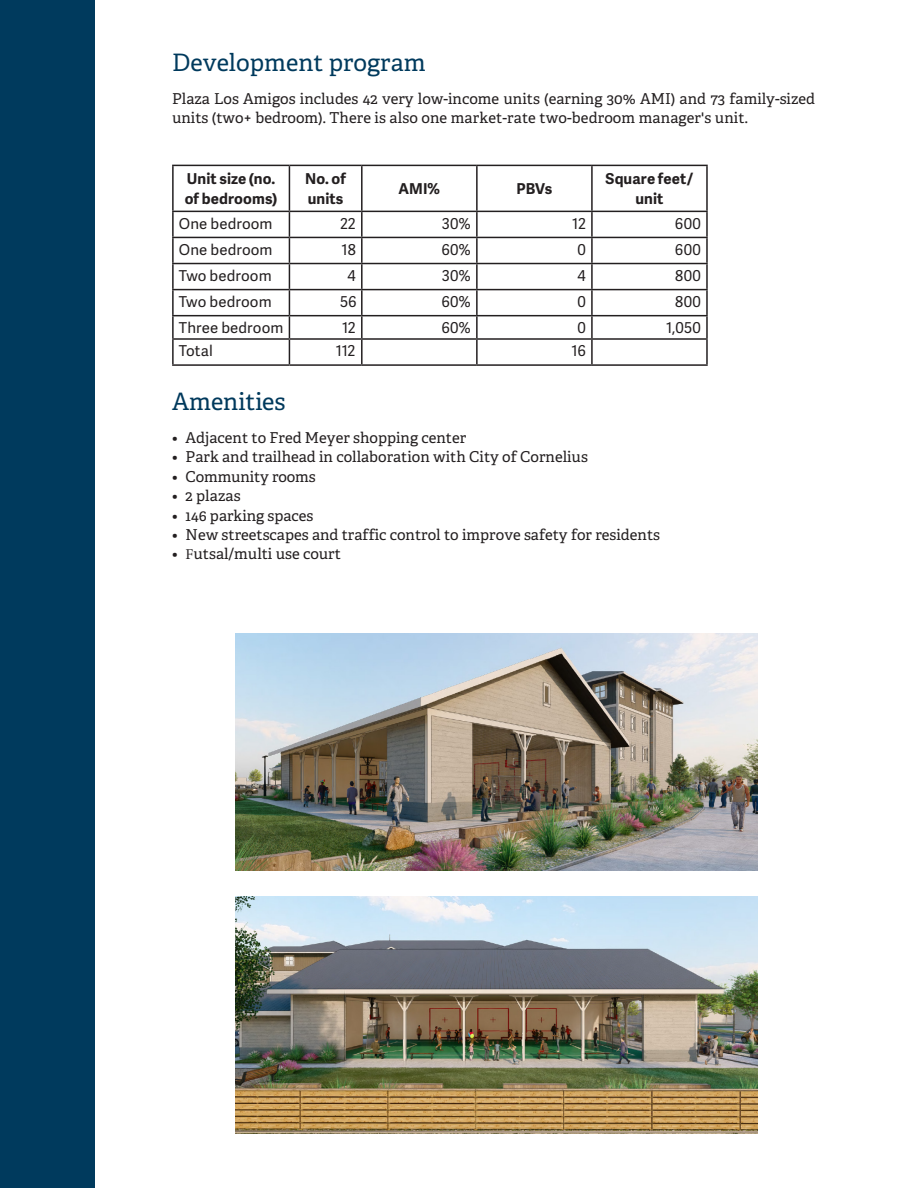
<style>
.page{position:relative;width:918px;height:1188px;background:#fff}
.page>*{position:absolute;margin:0;border:0;box-sizing:border-box;transform-origin:0 0}
.Body_text_-_A{font:24px "Adelle PE";color:#003a5d}
.Headers{font:24px "Adelle PE";color:#00395c}
.Body_text_-_A-2{font:15px/19.4px "Adelle PE";color:#231f20}
.Body_text_-_B_Sans{font:15px "Adelle Sans";letter-spacing:.01em;color:#231f20}
.Body_text_-_B_Sans-2{font:700 15px/19.5px "Adelle Sans";letter-spacing:.01em;color:#231f20}
.s1{font-family:"Adelle"}
.s2{font-family:"Minion Pro"}
</style>
<div class="page">
<div style="left:0;top:0;width:94px;height:1188px;background:#003a5d"></div>
<hr style="left:172px;top:165px;width:117px;height:1px;background:#231f20">
<hr style="left:172px;top:166px;width:2px;height:45px;background:#231f20">
<hr style="left:289px;top:165px;width:73px;height:1px;background:#231f20">
<hr style="left:289px;top:166px;width:1px;height:45px;background:#231f20">
<hr style="left:362px;top:165px;width:115px;height:1px;background:#231f20">
<hr style="left:361px;top:166px;width:2px;height:45px;background:#231f20">
<hr style="left:477px;top:165px;width:115px;height:1px;background:#231f20">
<hr style="left:476px;top:166px;width:2px;height:45px;background:#231f20">
<hr style="left:592px;top:165px;width:116px;height:1px;background:#231f20">
<hr style="left:591px;top:166px;width:2px;height:45px;background:#231f20">
<hr style="left:706px;top:166px;width:2px;height:45px;background:#231f20">
<hr style="left:172px;top:211px;width:117px;height:1px;background:#231f20">
<hr style="left:172px;top:212px;width:2px;height:25px;background:#231f20">
<hr style="left:289px;top:211px;width:73px;height:1px;background:#231f20">
<hr style="left:362px;top:211px;width:115px;height:1px;background:#231f20">
<hr style="left:361px;top:212px;width:2px;height:25px;background:#231f20">
<hr style="left:477px;top:211px;width:115px;height:1px;background:#231f20">
<hr style="left:476px;top:212px;width:2px;height:25px;background:#231f20">
<hr style="left:592px;top:211px;width:116px;height:1px;background:#231f20">
<hr style="left:591px;top:212px;width:2px;height:25px;background:#231f20">
<hr style="left:706px;top:212px;width:2px;height:25px;background:#231f20">
<hr style="left:172px;top:237px;width:117px;height:1px;background:#231f20">
<hr style="left:172px;top:238px;width:2px;height:25px;background:#231f20">
<hr style="left:289px;top:237px;width:73px;height:1px;background:#231f20">
<hr style="left:362px;top:237px;width:115px;height:1px;background:#231f20">
<hr style="left:361px;top:238px;width:2px;height:25px;background:#231f20">
<hr style="left:477px;top:237px;width:115px;height:1px;background:#231f20">
<hr style="left:476px;top:238px;width:2px;height:25px;background:#231f20">
<hr style="left:592px;top:237px;width:116px;height:1px;background:#231f20">
<hr style="left:591px;top:238px;width:2px;height:25px;background:#231f20">
<hr style="left:706px;top:238px;width:2px;height:25px;background:#231f20">
<hr style="left:172px;top:263px;width:117px;height:1px;background:#231f20">
<hr style="left:172px;top:264px;width:2px;height:25px;background:#231f20">
<hr style="left:289px;top:263px;width:73px;height:1px;background:#231f20">
<hr style="left:362px;top:263px;width:115px;height:1px;background:#231f20">
<hr style="left:361px;top:264px;width:2px;height:25px;background:#231f20">
<hr style="left:477px;top:263px;width:115px;height:1px;background:#231f20">
<hr style="left:476px;top:264px;width:2px;height:25px;background:#231f20">
<hr style="left:592px;top:263px;width:116px;height:1px;background:#231f20">
<hr style="left:591px;top:264px;width:2px;height:25px;background:#231f20">
<hr style="left:706px;top:264px;width:2px;height:25px;background:#231f20">
<hr style="left:172px;top:289px;width:117px;height:1px;background:#231f20">
<hr style="left:172px;top:290px;width:2px;height:25px;background:#231f20">
<hr style="left:289px;top:289px;width:73px;height:1px;background:#231f20">
<hr style="left:362px;top:289px;width:115px;height:1px;background:#231f20">
<hr style="left:361px;top:290px;width:2px;height:25px;background:#231f20">
<hr style="left:477px;top:289px;width:115px;height:1px;background:#231f20">
<hr style="left:476px;top:290px;width:2px;height:25px;background:#231f20">
<hr style="left:592px;top:289px;width:116px;height:1px;background:#231f20">
<hr style="left:591px;top:290px;width:2px;height:25px;background:#231f20">
<hr style="left:706px;top:290px;width:2px;height:25px;background:#231f20">
<hr style="left:172px;top:315px;width:117px;height:1px;background:#231f20">
<hr style="left:172px;top:316px;width:2px;height:22px;background:#231f20">
<hr style="left:289px;top:315px;width:73px;height:1px;background:#231f20">
<hr style="left:362px;top:315px;width:115px;height:1px;background:#231f20">
<hr style="left:361px;top:316px;width:2px;height:22px;background:#231f20">
<hr style="left:477px;top:315px;width:115px;height:1px;background:#231f20">
<hr style="left:476px;top:316px;width:2px;height:22px;background:#231f20">
<hr style="left:592px;top:315px;width:116px;height:1px;background:#231f20">
<hr style="left:591px;top:316px;width:2px;height:22px;background:#231f20">
<hr style="left:706px;top:316px;width:2px;height:22px;background:#231f20">
<hr style="left:172px;top:338px;width:117px;height:2px;background:#231f20">
<hr style="left:172px;top:340px;width:2px;height:24px;background:#231f20">
<hr style="left:289px;top:338px;width:73px;height:2px;background:#231f20">
<svg style="left:289px;top:212px;width:1px;height:152px"></svg>
<hr style="left:362px;top:338px;width:115px;height:2px;background:#231f20">
<hr style="left:361px;top:340px;width:2px;height:24px;background:#231f20">
<hr style="left:477px;top:338px;width:115px;height:2px;background:#231f20">
<hr style="left:476px;top:340px;width:2px;height:24px;background:#231f20">
<hr style="left:592px;top:338px;width:116px;height:2px;background:#231f20">
<hr style="left:591px;top:340px;width:2px;height:24px;background:#231f20">
<hr style="left:706px;top:340px;width:2px;height:24px;background:#231f20">
<hr style="left:172px;top:364px;width:117px;height:2px;background:#231f20">
<hr style="left:289px;top:364px;width:73px;height:2px;background:#231f20">
<hr style="left:362px;top:364px;width:115px;height:2px;background:#231f20">
<hr style="left:477px;top:364px;width:115px;height:2px;background:#231f20">
<hr style="left:592px;top:364px;width:116px;height:2px;background:#231f20">
<img style="left:236px;top:634px;width:522px;height:237px">
<img style="left:236px;top:897px;width:522px;height:237px">
<p class="Body_text_-_A" style="left:172px;top:45px;width:255px">Development program</p>
<p class="Body_text_-_A-2" style="left:172px;top:88px;width:644px">Plaza Los Amigos includes <span class="s1">42</span> very low-income units (earning 30% AMI) <span class="s1">and</span> 73 family-sized units (<span class="s1">two+</span> bedroom)<span class="s1">. There is also one market-rate two-bedroom manager's unit.</span></p>
<p class="Body_text_-_B_Sans-2" style="left:185px;top:169px;width:94px">Unit size (no. of bedrooms)</p>
<p class="Body_text_-_B_Sans-2" style="left:305px;top:169px;width:42px">No. of units</p>
<p class="Body_text_-_B_Sans-2" style="left:399px;top:178px;width:43px">AMI%</p>
<p class="Body_text_-_B_Sans-2" style="left:516px;top:178px;width:37px">PBVs</p>
<p class="Body_text_-_B_Sans-2" style="left:606px;top:169px;width:89px;text-align:center">Square feet/ unit</p>
<p class="Body_text_-_B_Sans" style="left:179px;top:213px;width:95px">One bedroom</p>
<p class="Body_text_-_B_Sans" style="left:340px;top:213px;width:17px">22</p>
<p class="Body_text_-_B_Sans" style="left:442px;top:213px;width:31px">30%</p>
<p class="Body_text_-_B_Sans" style="left:572px;top:213px;width:15px">12</p>
<p class="Body_text_-_B_Sans" style="left:675px;top:213px;width:28px">600</p>
<p class="Body_text_-_B_Sans" style="left:179px;top:239px;width:95px">One bedroom</p>
<p class="Body_text_-_B_Sans" style="left:342px;top:239px;width:16px">18</p>
<p class="Body_text_-_B_Sans" style="left:441px;top:239px;width:31px">60%</p>
<p class="Body_text_-_B_Sans" style="left:578px;top:239px;width:10px">0</p>
<p class="Body_text_-_B_Sans" style="left:675px;top:239px;width:28px">600</p>
<p class="Body_text_-_B_Sans" style="left:179px;top:265px;width:94px">Two bedroom</p>
<p class="Body_text_-_B_Sans" style="left:348px;top:265px;width:10px">4</p>
<p class="Body_text_-_B_Sans" style="left:442px;top:265px;width:31px">30%</p>
<p class="Body_text_-_B_Sans" style="left:578px;top:265px;width:10px">4</p>
<p class="Body_text_-_B_Sans" style="left:675px;top:265px;width:27px">800</p>
<p class="Body_text_-_B_Sans" style="left:179px;top:291px;width:94px">Two bedroom</p>
<p class="Body_text_-_B_Sans" style="left:340px;top:291px;width:18px">56</p>
<p class="Body_text_-_B_Sans" style="left:441px;top:291px;width:31px">60%</p>
<p class="Body_text_-_B_Sans" style="left:578px;top:291px;width:10px">0</p>
<p class="Body_text_-_B_Sans" style="left:675px;top:291px;width:27px">800</p>
<p class="Body_text_-_B_Sans" style="left:179px;top:317px;width:106px">Three bedroom</p>
<p class="Body_text_-_B_Sans" style="left:342px;top:317px;width:15px">12</p>
<p class="Body_text_-_B_Sans" style="left:441px;top:317px;width:31px">60%</p>
<p class="Body_text_-_B_Sans" style="left:578px;top:317px;width:10px">0</p>
<p class="Body_text_-_B_Sans" style="left:666px;top:317px;width:36px">1,050</p>
<p class="Body_text_-_B_Sans" style="left:179px;top:340px;width:35px">Total</p>
<p class="Body_text_-_B_Sans" style="left:336px;top:340px;width:21px">112</p>
<p class="Body_text_-_B_Sans" style="left:571px;top:340px;width:16px">16</p>
<p class="Headers" style="left:172px;top:384px;width:115px">Amenities</p>
<p class="Body_text_-_A-2" style="left:172px;top:427px;width:296px">• Adjacent to Fred Meyer shopping center</p>
<p class="Body_text_-_A-2" style="left:172px;top:447px;width:417px">• Park and trailhead in collaboration with City of Cornelius</p>
<p class="Body_text_-_A-2" style="left:172px;top:466px;width:145px">• Community rooms</p>
<p class="Body_text_-_A-2" style="left:172px;top:486px;width:70px">• 2 <span class="s1">p</span>lazas</p>
<p class="Body_text_-_A-2" style="left:172px;top:505px;width:143px">• 146 parking spaces</p>
<p class="Body_text_-_A-2" style="left:172px;top:524px;width:489px">• New streetscapes and traffic control to improve safety for residents</p>
<p class="Body_text_-_A-2" style="left:172px;top:543px;width:170px">• <span class="s2">F</span>utsal/multi use court</p>
</div>
